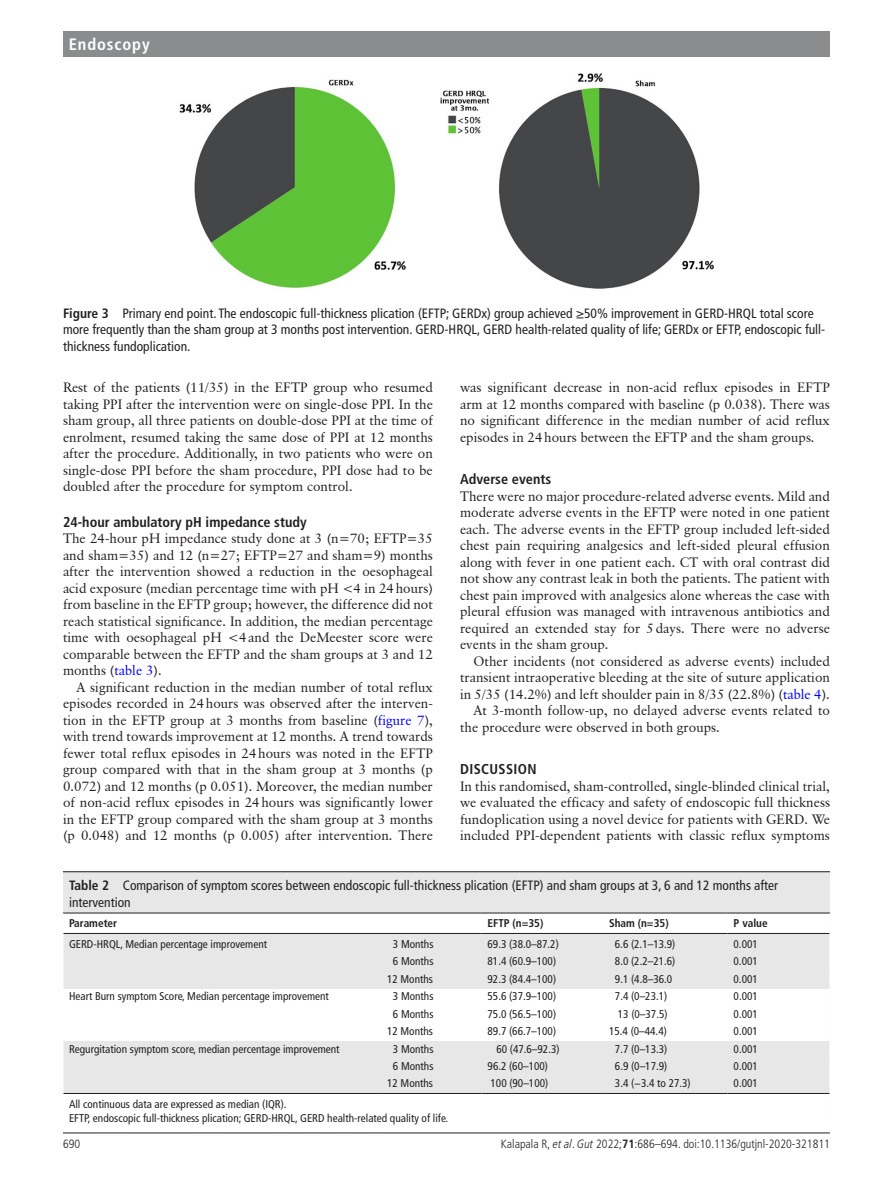
<style>
.page{position:relative;width:893px;height:1191px;background:#fff}
.page>*{position:absolute;margin:0;border:0;box-sizing:border-box;transform-origin:0 0}
.t1{font:700 condensed 16.5px "Frutiger LT Pro";letter-spacing:.055em;color:#fff}
.t2{font:700 condensed 14.25px "Frutiger LT Pro";color:#231f20}
.t3{font:700 condensed 14.25px "Frutiger LT Pro";letter-spacing:.025em;color:#231f20}
.t4{font:13.5px/16.5px "Classical Garamond BT";color:#231f20;text-align:justify}
.t5{font:condensed 13.5px/16.5px "Frutiger LT Pro";color:#231f20}
.t6{font:300 condensed 12px "Frutiger LT Pro";color:#231f20}
.t7{font:condensed 11.25px/14.2px "Frutiger LT Pro";color:#231f20}
.t8{font:700 condensed 11.25px "Frutiger LT Pro";color:#231f20}
.s1{font-weight:700}
.s2{color:#00f}
.s3{font-style:italic}
</style>
<div class="page">
<hr style="left:63px;top:1132px;width:767px;height:1px;background:#231f20">
<div style="left:63px;top:31px;width:767px;height:25px;background:#8a8c8e"></div>
<img style="left:179px;top:73px;width:535px;height:216px">
<div style="left:63px;top:871px;width:767px;height:251px;background:#e7e7e7"></div>
<hr style="left:63px;top:871px;width:767px;height:1px;background:#231f20">
<div style="left:64px;top:913px;width:766px;height:209px;background:#fff"></div>
<svg style="left:64px;top:934px;width:766px;height:159px"></svg>
<hr style="left:63px;top:1093px;width:318px;height:1px;background:#231f20">
<hr style="left:63px;top:912px;width:318px;height:1px;background:#231f20">
<hr style="left:63px;top:933px;width:318px;height:1px;background:#231f20">
<hr style="left:381px;top:912px;width:101px;height:1px;background:#231f20">
<hr style="left:381px;top:933px;width:101px;height:1px;background:#231f20">
<hr style="left:482px;top:912px;width:121px;height:1px;background:#231f20">
<hr style="left:482px;top:933px;width:121px;height:1px;background:#231f20">
<hr style="left:603px;top:912px;width:125px;height:1px;background:#231f20">
<hr style="left:603px;top:933px;width:125px;height:1px;background:#231f20">
<hr style="left:728px;top:912px;width:102px;height:1px;background:#231f20">
<hr style="left:728px;top:933px;width:102px;height:1px;background:#231f20">
<hr style="left:381px;top:1093px;width:101px;height:1px;background:#231f20">
<hr style="left:482px;top:1093px;width:121px;height:1px;background:#231f20">
<hr style="left:603px;top:1093px;width:125px;height:1px;background:#231f20">
<hr style="left:728px;top:1093px;width:102px;height:1px;background:#231f20">
<svg style="left:63px;top:913px;width:1px;height:209px"></svg>
<hr style="left:69px;top:1107px;width:761px;height:1px;background:#fff">
<hr style="left:69px;top:1121px;width:761px;height:1px;background:#fff">
<p class="t1" style="left:69px;top:34px;width:83px">Endoscopy</p>
<p class="t5" style="left:63px;top:305px;width:764px"><span class="s1">Figure 3</span> Primary end point. The endoscopic full-thickness plication (EFTP; GERDx) group achieved ≥50% improvement in GERD-HRQL total score more frequently than the sham group at 3 months post intervention. GERD-HRQL, GERD health-related quality of life; GERDx or EFTP, endoscopic full&shy;thickness fundoplication.</p>
<p class="t4" style="left:63px;top:379px;width:371px">Rest of the patients (11/35) in the EFTP group who resumed taking PPI after the intervention were on single-dose PPI. In the sham group, all three patients on double-dose PPI at the time of enrolment, resumed taking the same dose of PPI at 12 months after the procedure. Additionally, in two patients who were on single-dose PPI before the sham procedure, PPI dose had to be doubled after the procedure for symptom control.</p>
<p class="t2" style="left:63px;top:513px;width:245px">24-hour ambulatory pH impedance study</p>
<p class="t4" style="left:63px;top:530px;width:371px">The 24-hour pH impedance study done at 3 (n=70; EFTP=35 and sham=35) and 12 (n=27; EFTP=27 and sham=9) months after the intervention showed a reduction in the oesophageal acid exposure (median percentage time with pH &lt;4 in 24hours) from baseline in the EFTP group; however, the difference did not reach statistical significance. In addition, the median percentage time with oesophageal pH &lt;4and the DeMeester score were comparable between the EFTP and the sham groups at 3 and 12 months (<span class="s2">table 3</span>).</p>
<p class="t4" style="left:63px;top:678px;width:371px;text-indent:14px">A significant reduction in the median number of total reflux episodes recorded in 24hours was observed after the interven&shy;tion in the EFTP group at 3 months from baseline (<span class="s2">figure 7</span>), with trend towards improvement at 12 months. A trend towards fewer total reflux episodes in 24hours was noted in the EFTP group compared with that in the sham group at 3 months (p 0.072) and 12 months (p 0.051). Moreover, the median number of non-acid reflux episodes in 24hours was significantly lower in the EFTP group compared with the sham group at 3 months (p 0.048) and 12 months (p 0.005) after intervention. There</p>
<p class="t4" style="left:460px;top:379px;width:371px">was significant decrease in non-acid reflux episodes in EFTP arm at 12 months compared with baseline (p 0.038). There was no significant difference in the median number of acid reflux episodes in 24hours between the EFTP and the sham groups.</p>
<p class="t2" style="left:460px;top:471px;width:93px">Adverse events</p>
<p class="t4" style="left:460px;top:488px;width:371px">There were no major procedure-related adverse events. Mild and moderate adverse events in the EFTP were noted in one patient each. The adverse events in the EFTP group included left-sided chest pain requiring analgesics and left-sided pleural effusion along with fever in one patient each. CT with oral contrast did not show any contrast leak in both the patients. The patient with chest pain improved with analgesics alone whereas the case with pleural effusion was managed with intravenous antibiotics and required an extended stay for 5days. There were no adverse events in the sham group.</p>
<p class="t4" style="left:474px;top:652px;width:358px">Other incidents (not considered as adverse events) included</p>
<p class="t4" style="left:460px;top:669px;width:371px">transient intraoperative bleeding at the site of suture application</p>
<p class="t4" style="left:460px;top:685px;width:371px">in 5/35 (14.2%) and left shoulder pain in 8/35 (22.8%) (<span class="s2">table 4</span>).</p>
<p class="t4" style="left:474px;top:702px;width:358px">At 3-month follow-up, no delayed adverse events related to</p>
<p class="t4" style="left:460px;top:718px;width:261px">the procedure were observed in both groups.</p>
<p class="t3" style="left:460px;top:761px;width:78px">DISCUSSION</p>
<p class="t4" style="left:460px;top:777px;width:371px">In this randomised, sham-controlled, single-blinded clinical trial, we evaluated the efficacy and safety of endoscopic full thickness fundoplication using a novel device for patients with GERD. We included PPI-dependent patients with classic reflux symptoms</p>
<p class="t5" style="left:69px;top:877px;width:711px"><span class="s1">Table 2</span> Comparison of symptom scores between endoscopic full-thickness plication (EFTP) and sham groups at 3, 6 and 12 months after intervention</p>
<p class="t8" style="left:69px;top:917px;width:50px">Parameter</p>
<p class="t8" style="left:488px;top:917px;width:57px">EFTP (n=35)</p>
<p class="t8" style="left:609px;top:917px;width:61px">Sham (n=35)</p>
<p class="t8" style="left:734px;top:917px;width:36px">P value</p>
<p class="t7" style="left:69px;top:937px;width:200px">GERD-HRQL, Median percentage improvement</p>
<p class="t7" style="left:393px;top:937px;width:42px">3 Months</p>
<p class="t7" style="left:488px;top:937px;width:73px">69.3 (38.0–87.2)</p>
<p class="t7" style="left:615px;top:937px;width:62px">6.6 (2.1–13.9)</p>
<p class="t7" style="left:734px;top:937px;width:26px">0.001</p>
<p class="t7" style="left:393px;top:954px;width:42px">6 Months</p>
<p class="t7" style="left:488px;top:954px;width:70px">81.4 (60.9–100)</p>
<p class="t7" style="left:615px;top:954px;width:62px">8.0 (2.2–21.6)</p>
<p class="t7" style="left:734px;top:954px;width:26px">0.001</p>
<p class="t7" style="left:387px;top:971px;width:48px">12 Months</p>
<p class="t7" style="left:488px;top:971px;width:70px">92.3 (84.4–100)</p>
<p class="t7" style="left:615px;top:971px;width:59px">9.1 (4.8–36.0</p>
<p class="t7" style="left:734px;top:971px;width:26px">0.001</p>
<p class="t7" style="left:69px;top:989px;width:261px">Heart Burn symptom Score, Median percentage improvement</p>
<p class="t7" style="left:393px;top:989px;width:42px">3 Months</p>
<p class="t7" style="left:488px;top:989px;width:70px">55.6 (37.9–100)</p>
<p class="t7" style="left:615px;top:989px;width:54px">7.4 (0–23.1)</p>
<p class="t7" style="left:734px;top:989px;width:26px">0.001</p>
<p class="t7" style="left:393px;top:1006px;width:42px">6 Months</p>
<p class="t7" style="left:488px;top:1006px;width:70px">75.0 (56.5–100)</p>
<p class="t7" style="left:618px;top:1006px;width:51px">13 (0–37.5)</p>
<p class="t7" style="left:734px;top:1006px;width:26px">0.001</p>
<p class="t7" style="left:387px;top:1024px;width:48px">12 Months</p>
<p class="t7" style="left:488px;top:1024px;width:70px">89.7 (66.7–100)</p>
<p class="t7" style="left:609px;top:1024px;width:59px">15.4 (0–44.4)</p>
<p class="t7" style="left:734px;top:1024px;width:26px">0.001</p>
<p class="t7" style="left:69px;top:1041px;width:272px">Regurgitation symptom score, median percentage improvement</p>
<p class="t7" style="left:393px;top:1041px;width:42px">3 Months</p>
<p class="t7" style="left:496px;top:1041px;width:65px">60 (47.6–92.3)</p>
<p class="t7" style="left:615px;top:1041px;width:54px">7.7 (0–13.3)</p>
<p class="t7" style="left:734px;top:1041px;width:26px">0.001</p>
<p class="t7" style="left:393px;top:1059px;width:42px">6 Months</p>
<p class="t7" style="left:488px;top:1059px;width:62px">96.2 (60–100)</p>
<p class="t7" style="left:615px;top:1059px;width:54px">6.9 (0–17.9)</p>
<p class="t7" style="left:734px;top:1059px;width:26px">0.001</p>
<p class="t7" style="left:387px;top:1076px;width:48px">12 Months</p>
<p class="t7" style="left:490px;top:1076px;width:59px">100 (90–100)</p>
<p class="t7" style="left:615px;top:1076px;width:77px">3.4 (−3.4 to 27.3)</p>
<p class="t7" style="left:734px;top:1076px;width:26px">0.001</p>
<p class="t7" style="left:69px;top:1097px;width:381px">All continuous data are expressed as median (IQR).<br>EFTP, endoscopic full-thickness plication; GERD-HRQL, GERD health-related quality of life.</p>
<p class="t6" style="left:63px;top:1136px;width:19px">690</p>
<p class="t6" style="left:501px;top:1136px;width:331px">Kalapala R, <span class="s3">et al</span>. <span class="s3">Gut</span> 2022;<span class="s1">71</span>:686–694. doi:10.1136/gutjnl-2020-321811</p>
</div>
